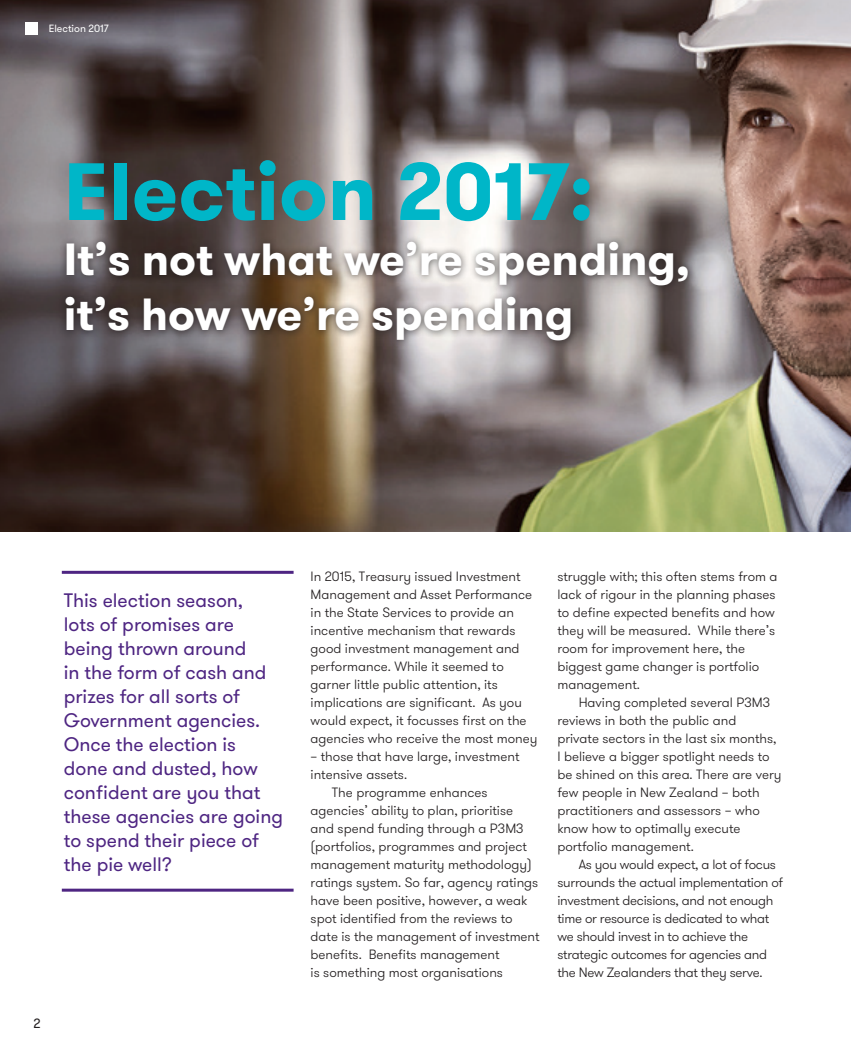
<style>
.page{position:relative;width:851px;height:1063px;background:#fff}
.page>*{position:absolute;margin:0;border:0;box-sizing:border-box;transform-origin:0 0}
.Heading{font:700 81px "GT Walsheim Pro";color:#00b6c8}
.Heading-2{font:700 45px "GT Walsheim Pro";color:#fff}
.Opening_paragraph{font:19.5px/24px "GT Walsheim Pro";color:#4e2582}
.C_Body_copy_Indent{font:300 13.5px/18px "GT Walsheim Pro";color:#231f20}
.C_Body_copy{font:300 13.5px/18px "GT Walsheim Pro";color:#231f20}
.C_Body_copy_Indent-2{font:300 13.5px/18px "GT Walsheim Pro";letter-spacing:-.02em;color:#231f20}
.t1{font:13.5px "GT Walsheim Pro";color:#231f20}
.t2{font:10.5px "GT Walsheim Pro";color:#fff}
</style>
<div class="page">
<img style="left:0;top:0;width:850px;height:531px">
<div style="left:58px;top:234px;width:637px;height:115px;background:#231f20;opacity:.75"></div>
<hr style="left:62px;top:571px;width:231px;height:3px;background:#4e2582">
<hr style="left:62px;top:889px;width:231px;height:3px;background:#4e2582">
<div style="left:26px;top:22px;width:12px;height:13px;background:#fff"></div>
<p class="t2" style="left:49px;top:22px;width:62px">Election 2017</p>
<p class="Heading" style="left:64px;top:139px;width:531px">Election 2017:</p>
<p class="Heading-2" style="left:64px;top:230px;width:627px">It’s not what we’re spending,</p>
<p class="Heading-2" style="left:64px;top:285px;width:511px">it’s how we’re spending</p>
<p class="Opening_paragraph" style="left:64px;top:588px;width:221px">This election season,<br>lots of promises are being thrown around<br>in the form of cash and prizes for all sorts of<br>Government agencies.<br>Once the election is done and dusted, how confident are you that these agencies are going to spend their piece of the pie well?</p>
<p class="t1" style="left:34px;top:1015px;width:9px">2</p>
<p class="C_Body_copy" style="left:310px;top:568px;width:228px">In 2015, Treasury issued Investment Management and Asset Performance in the State Services to provide an incentive mechanism that rewards good investment management and performance. While it seemed to garner little public attention, its implications are significant. As you would expect, it focusses first on the agencies who receive the most money</p>
<p class="C_Body_copy" style="left:310px;top:748px;width:210px">– those that have large, investment intensive assets.</p>
<p class="C_Body_copy_Indent" style="left:310px;top:784px;width:230px;text-indent:21px">The programme enhances agencies’ ability to plan, prioritise and spend funding through a P3M3 (portfolios, programmes and project management maturity methodology) ratings system. So far, agency ratings have been positive, however, a weak spot identified from the reviews to date is the management of investment benefits. Benefits management<br>is something most organisations</p>
<p class="C_Body_copy_Indent" style="left:557px;top:568px;width:222px">struggle with; this often stems from a lack of rigour in the planning phases to define expected benefits and how they will be measured. While there’s room for improvement here, the biggest game changer is portfolio management.</p>
<p class="C_Body_copy_Indent" style="left:557px;top:694px;width:225px;text-indent:21px">Having completed several P3M3 reviews in both the public and private sectors in the last six months,<br>I believe a bigger spotlight needs to be shined on this area. There are very few people in New Zealand – both practitioners and assessors – who know how to optimally execute portfolio management.</p>
<p class="C_Body_copy_Indent-2" style="left:557px;top:856px;width:227px;text-indent:21px">As you would expect, a lot of focus surrounds the actual implementation of investment decisions, and not enough time or resource is dedicated to what we should invest in to achieve the strategic outcomes for agencies and the New Zealanders that they serve.</p>
</div>
